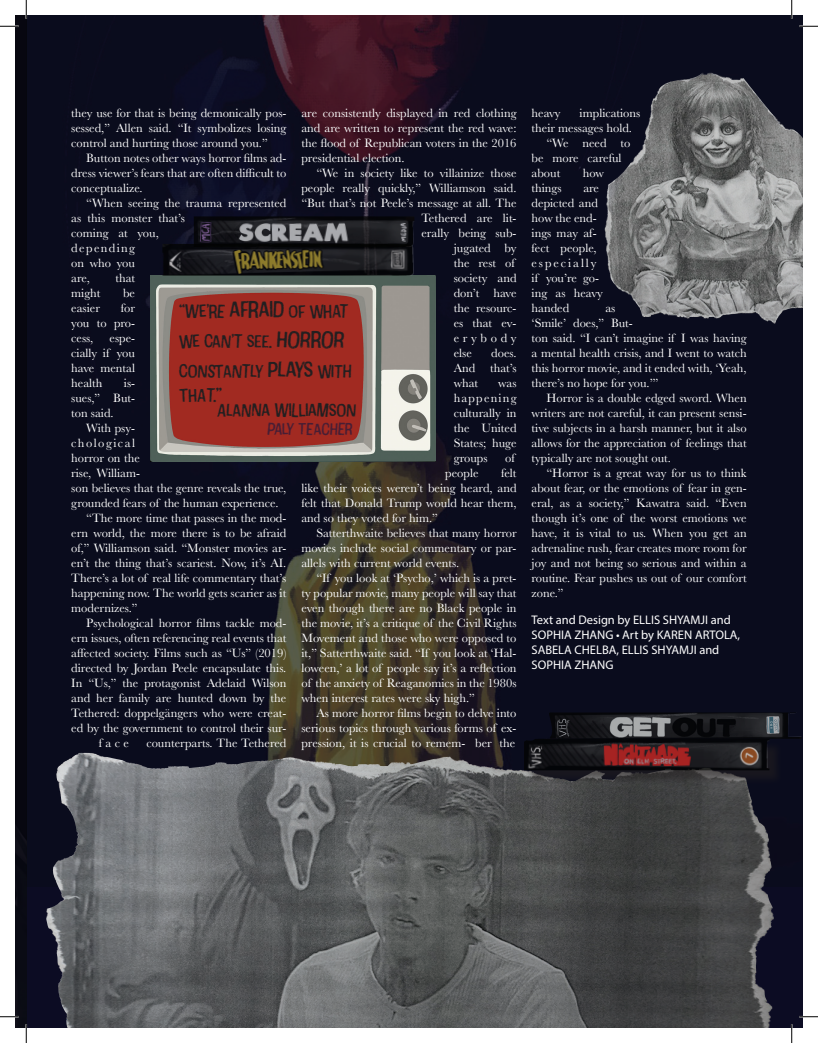
<style>
.page{position:relative;width:818px;height:1043px;background:#fff}
.page>*{position:absolute;margin:0;border:0;box-sizing:border-box;transform-origin:0 0}
.t1{font:20px/30px "Cotton";color:#231f20}
.t2{font:18.38px "Cotton";color:#481e34}
.t3{font:12.5px/15px "Baskerville";color:#fff;text-align:justify}
.t4{font:12.5px/15px "Myriad Pro";color:#fff}
.t5{font:12.5px "Baskerville";letter-spacing:.295em;color:#fff}
.s1{font-size:25px}
</style>
<div class="page">
<div style="left:15px;top:15px;width:13px;height:1013px;background:#070710"></div>
<img style="left:27px;top:15px;width:775px;height:871px">
<img style="left:151px;top:275px;width:284px;height:186px">
<img style="left:43px;top:753px;width:732px;height:275px">
<img style="left:162px;top:244px;width:252px;height:32px">
<img style="left:194px;top:216px;width:220px;height:31px">
<img style="left:543px;top:712px;width:258px;height:28px">
<div style="left:526px;top:740px;width:258px;height:46px;background:#231f20;opacity:.75"></div>
<img style="left:524px;top:738px;width:245px;height:32px">
<img style="left:599px;top:73px;width:203px;height:251px">
<svg style="left:0;top:25px;width:19px;height:2px"></svg>
<svg style="left:799px;top:25px;width:19px;height:2px"></svg>
<svg style="left:0;top:1015px;width:19px;height:2px"></svg>
<svg style="left:799px;top:1015px;width:19px;height:2px"></svg>
<svg style="left:25px;top:0;width:2px;height:19px"></svg>
<svg style="left:25px;top:1024px;width:2px;height:18px"></svg>
<svg style="left:790px;top:0;width:2px;height:19px"></svg>
<svg style="left:790px;top:1024px;width:2px;height:18px"></svg>
<p class="t3" style="left:71px;top:106px;width:217px">they use for that is being demonically pos&shy;sessed,” Allen said. “It symbolizes losing control and hurting those around you.”</p>
<p class="t3" style="left:71px;top:151px;width:217px;text-indent:15px">Button notes other ways horror films ad&shy;dress viewer’s fears that are often difficult to conceptualize.</p>
<p class="t3" style="left:71px;top:196px;width:217px;text-align:left;text-indent:15px">“When seeing the trauma represented as this monster that’s<br>coming at you,<br>depending<br>on who you<br>are,</p>
<p class="t3" style="left:301px;top:106px;width:217px">are consistently displayed in red clothing and are written to represent the red wave: the flood of Republican voters in the 2016 presidential election.</p>
<p class="t3" style="left:316px;top:166px;width:202px">“We in society like to villainize those</p>
<p class="t3" style="left:301px;top:181px;width:216px">people really quickly,” Williamson said.</p>
<p class="t3" style="left:301px;top:196px;width:216px">“But that’s not Peele’s message at all. The</p>
<p class="t3" style="left:421px;top:211px;width:97px">Tethered are lit-</p>
<p class="t3" style="left:421px;top:226px;width:97px">erally being sub-</p>
<p class="t3" style="left:453px;top:241px;width:64px">jugated by</p>
<p class="t3" style="left:453px;top:256px;width:63px">the rest of</p>
<p class="t3" style="left:453px;top:271px;width:64px">society and</p>
<p class="t3" style="left:453px;top:286px;width:64px">don’t have</p>
<p class="t3" style="left:453px;top:301px;width:64px">the resourc-</p>
<p class="t3" style="left:453px;top:316px;width:64px">es that ev-</p>
<p class="t5" style="left:453px;top:330px;width:64px">erybody</p>
<p class="t3" style="left:453px;top:346px;width:20px">else</p>
<p class="t3" style="left:115px;top:271px;width:21px">that</p>
<p class="t3" style="left:71px;top:286px;width:31px">might</p>
<p class="t3" style="left:123px;top:286px;width:13px">be</p>
<p class="t3" style="left:71px;top:301px;width:30px">easier</p>
<p class="t1" style="left:179px;top:296px;width:174px">“WE’RE <span class="s1">AFRAID</span> OF WHAT<br>WE CAN’T SEE. <span class="s1">HORROR<br></span>CONSTANTLY <span class="s1">PLAYS</span> WITH</p>
<p class="t1" style="left:179px;top:380px;width:44px">THAT.”</p>
<p class="t2" style="left:267px;top:417px;width:87px">PALY TEACHER</p>
<p class="t3" style="left:71px;top:301px;width:65px;text-indent:50px">for you to pro&shy;cess,</p>
<p class="t3" style="left:71px;top:331px;width:65px;text-indent:38px">espe&shy;cially if you have mental health</p>
<p class="t3" style="left:453px;top:346px;width:64px;text-indent:38px">does.<br>And that’s what</p>
<p class="t3" style="left:71px;top:376px;width:65px;text-indent:53px">is&shy;sues,” But&shy;ton said.</p>
<p class="t3" style="left:71px;top:421px;width:217px;text-align:left;text-indent:15px">With psy-<br>chological<br>horror on the<br>rise, William-<br>son believes that the genre reveals the true, grounded fears of the human experience.</p>
<p class="t3" style="left:71px;top:511px;width:217px;text-indent:15px">“The more time that passes in the mod&shy;ern world, the more there is to be afraid of,” Williamson said. “Monster movies ar&shy;en’t the thing that’s scariest. Now, it’s AI.<br>There’s a lot of real life commentary that’s happening now. The world gets scarier as it modernizes.”</p>
<p class="t3" style="left:86px;top:616px;width:202px">Psychological horror films tackle mod-</p>
<p class="t3" style="left:71px;top:631px;width:217px">ern issues, often referencing real events that</p>
<p class="t3" style="left:71px;top:646px;width:217px">affected society. Films such as “Us” (2019)</p>
<p class="t3" style="left:71px;top:661px;width:217px">directed by Jordan Peele encapsulate this.</p>
<p class="t3" style="left:71px;top:676px;width:216px">In “Us,” the protagonist Adelaid Wilson</p>
<p class="t3" style="left:71px;top:691px;width:217px">and her family are hunted down by the</p>
<p class="t3" style="left:71px;top:706px;width:217px">Tethered: doppelgängers who were creat-</p>
<p class="t3" style="left:71px;top:721px;width:217px">ed by the government to control their sur-</p>
<p class="t3" style="left:99px;top:736px;width:31px">face</p>
<p class="t3" style="left:146px;top:736px;width:142px">counterparts. The Tethered</p>
<p class="t3" style="left:453px;top:376px;width:64px;text-indent:44px">was happening culturally in the United States; huge groups</p>
<p class="t1" style="left:217px;top:395px;width:140px">ALANNA WILLIAMSON</p>
<p class="t3" style="left:505px;top:451px;width:11px">of</p>
<p class="t3" style="left:301px;top:466px;width:217px;text-indent:200px">felt like their voices weren’t being heard, and felt that Donald Trump would hear them, and so they voted for him.”</p>
<p class="t3" style="left:301px;top:526px;width:217px;text-indent:15px">Satterthwaite believes that many horror movies include social commentary or par&shy;allels with current world events.</p>
<p class="t3" style="left:301px;top:571px;width:217px;text-indent:15px">“If you look at ‘Psycho,’ which is a pret&shy;ty popular movie, many people will say that even though there are no Black people in the movie, it’s a critique of the Civil Rights Movement and those who were opposed to it,” Satterthwaite said. “If you look at ‘Hal&shy;loween,’ a lot of people say it’s a reflection of the anxiety of Reaganomics in the 1980s when interest rates were sky high.”</p>
<p class="t3" style="left:301px;top:706px;width:217px;text-indent:15px">As more horror films begin to delve into serious topics through various forms of ex&shy;pression, it is crucial to remem- ber the</p>
<p class="t3" style="left:445px;top:466px;width:35px">people</p>
<p class="t3" style="left:531px;top:106px;width:110px;text-indent:48px">implications their messages hold.</p>
<p class="t3" style="left:531px;top:136px;width:100px;text-align:left;text-indent:15px">“We need to be more careful about</p>
<p class="t3" style="left:531px;top:106px;width:31px">heavy</p>
<p class="t3" style="left:583px;top:166px;width:23px">how</p>
<p class="t3" style="left:531px;top:181px;width:32px">things</p>
<p class="t3" style="left:531px;top:181px;width:73px;text-align:left;text-indent:52px">are depicted and how the end&shy;ings may af&shy;fect people, especially if you’re go&shy;ing as heavy handed</p>
<p class="t3" style="left:531px;top:301px;width:217px;text-align:left;text-indent:74px">as<br>‘Smile’ does,” But-<br>ton said. “I can’t imagine if I was having a mental health crisis, and I went to watch this horror movie, and it ended with, ‘Yeah, there’s no hope for you.’”</p>
<p class="t3" style="left:531px;top:391px;width:217px;text-indent:15px">Horror is a double edged sword. When writers are not careful, it can present sensi&shy;tive subjects in a harsh manner, but it also allows for the appreciation of feelings that typically are not sought out.</p>
<p class="t3" style="left:531px;top:466px;width:217px;text-indent:15px">“Horror is a great way for us to think about fear, or the emotions of fear in gen&shy;eral, as a society,” Kawatra said. “Even though it’s one of the worst emotions we have, it is vital to us. When you get an adrenaline rush, fear creates more room for joy and not being so serious and within a routine. Fear pushes us out of our comfort zone.”</p>
<p class="t4" style="left:531px;top:612px;width:210px">Text and Design by ELLIS SHYAMJI and<br>SOPHIA ZHANG • Art by KAREN ARTOLA,<br>SABELA CHELBA, ELLIS SHYAMJI and<br>SOPHIA ZHANG</p>
</div>
